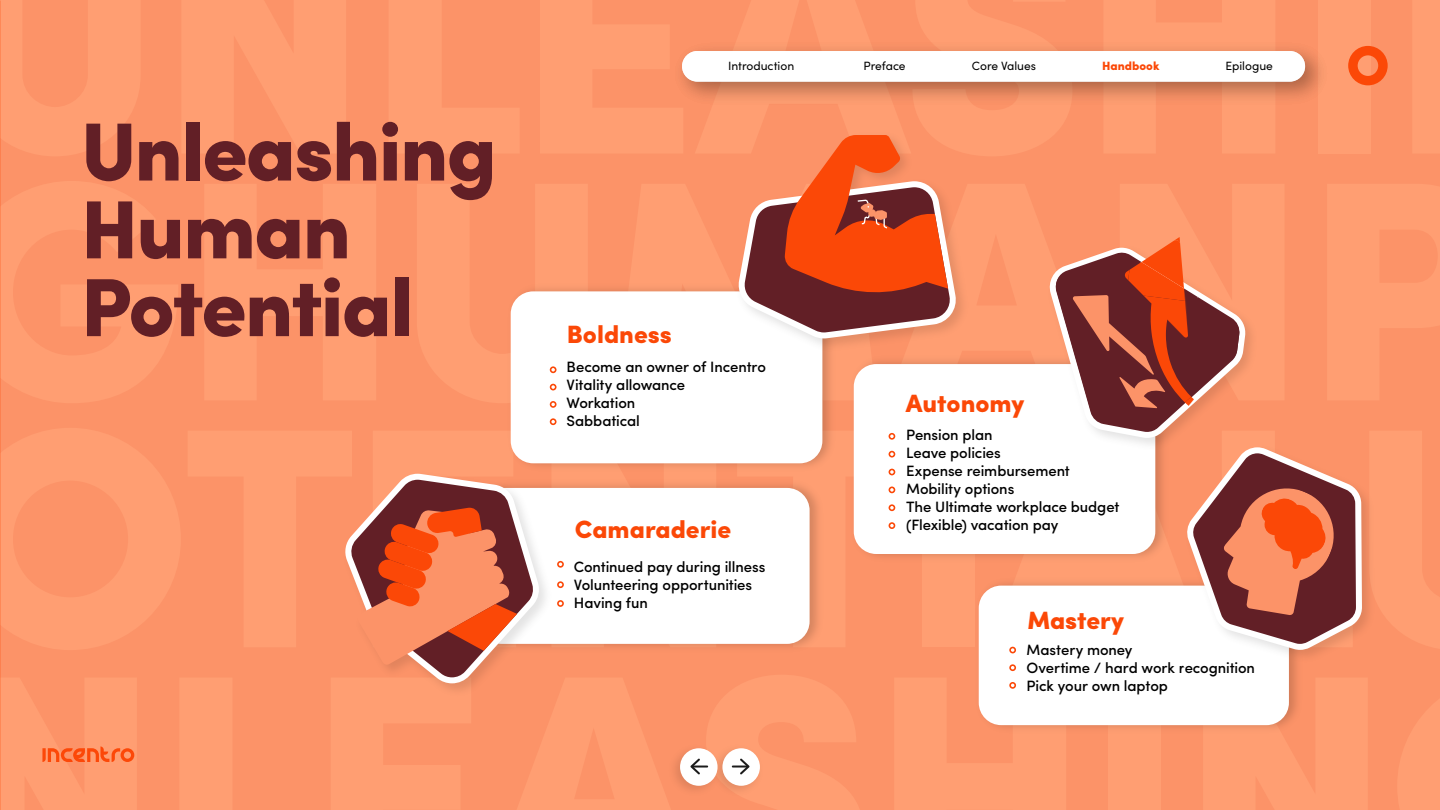
<style>
.page{position:relative;width:1440px;height:810px;background:#fc9368}
.page>*{position:absolute;margin:0;border:0;box-sizing:border-box;transform-origin:0 0}
.t1{font:900 82.57px/77.8px "Sofia Pro";letter-spacing:-.025em;color:#621f26}
.t2{font:900 25.05px "Sofia Pro";color:#fb4807}
.t3{font:500 15px/18px "Sofia Pro";letter-spacing:-.005em;color:#000}
.t4{font:12px "Sofia Pro";color:#000}
.t5{font:900 12px "Sofia Pro";color:#fb4807}
</style>
<div class="page">
<svg style="left:0;top:0;width:1px;height:810px"></svg>
<img style="left:555px;top:485px;width:263px;height:162px">
<div style="left:479px;top:488px;width:331px;height:156px;background:#fff;border-radius:22px"></div>
<img style="left:510px;top:289px;width:320px;height:177px">
<div style="left:511px;top:291px;width:311px;height:172px;background:#fff;border-radius:22px"></div>
<img style="left:853px;top:361px;width:310px;height:196px">
<div style="left:854px;top:364px;width:301px;height:190px;background:#fff;border-radius:22px"></div>
<img style="left:978px;top:583px;width:319px;height:145px">
<div style="left:979px;top:586px;width:310px;height:139px;background:#fff;border-radius:22px"></div>
<svg style="left:557px;top:561px;width:7px;height:7px"></svg>
<svg style="left:557px;top:600px;width:7px;height:7px"></svg>
<svg style="left:557px;top:581px;width:7px;height:7px"></svg>
<svg style="left:550px;top:366px;width:7px;height:7px"></svg>
<svg style="left:550px;top:384px;width:7px;height:6px"></svg>
<svg style="left:550px;top:418px;width:7px;height:7px"></svg>
<svg style="left:550px;top:401px;width:7px;height:7px"></svg>
<svg style="left:889px;top:433px;width:6px;height:7px"></svg>
<svg style="left:889px;top:469px;width:6px;height:6px"></svg>
<svg style="left:889px;top:451px;width:6px;height:7px"></svg>
<svg style="left:889px;top:522px;width:6px;height:7px"></svg>
<svg style="left:889px;top:487px;width:6px;height:6px"></svg>
<svg style="left:889px;top:504px;width:6px;height:7px"></svg>
<svg style="left:1009px;top:647px;width:7px;height:6px"></svg>
<svg style="left:1009px;top:664px;width:7px;height:7px"></svg>
<svg style="left:1009px;top:682px;width:7px;height:7px"></svg>
<img style="left:733px;top:273px;width:229px;height:82px">
<svg style="left:737px;top:135px;width:220px;height:203px"></svg>
<img style="left:1044px;top:324px;width:207px;height:131px">
<svg style="left:1047px;top:237px;width:199px;height:201px"></svg>
<img style="left:415px;top:473px;width:140px;height:217px">
<svg style="left:345px;top:474px;width:195px;height:209px"></svg>
<img style="left:1181px;top:441px;width:188px;height:225px">
<svg style="left:1186px;top:447px;width:176px;height:203px"></svg>
<svg style="left:42px;top:746px;width:92px;height:16px"></svg>
<svg style="left:1348px;top:46px;width:40px;height:39px"></svg>
<img style="left:681px;top:49px;width:640px;height:49px">
<div style="left:682px;top:51px;width:623px;height:31px;background:#fff;border-radius:15px"></div>
<img style="left:725px;top:748px;width:35px;height:42px">
<div style="left:722px;top:748px;width:38px;height:38px;background:#fff;border-radius:50%"></div>
<img style="left:675px;top:748px;width:50px;height:42px">
<div style="left:680px;top:748px;width:38px;height:38px;background:#fff;border-radius:50%"></div>
<svg style="left:732px;top:759px;width:18px;height:16px"></svg>
<svg style="left:690px;top:759px;width:18px;height:16px"></svg>
<h1 class="t1" style="left:81px;top:107px;width:418px">Unleashing<br>Human<br>Potential</h1>
<p class="t4" style="left:728px;top:57px;width:68px">Introduction</p>
<p class="t4" style="left:864px;top:57px;width:44px">Preface</p>
<p class="t4" style="left:972px;top:57px;width:66px">Core Values</p>
<p class="t5" style="left:1102px;top:57px;width:59px">Handbook</p>
<p class="t4" style="left:1226px;top:57px;width:49px">Epilogue</p>
<h2 class="t2" style="left:567px;top:314px;width:107px">Boldness</h2>
<p class="t3" style="left:567px;top:357px;width:201px">Become an owner of Incentro<br>Vitality allowance<br>Workation<br>Sabbatical</p>
<h2 class="t2" style="left:575px;top:510px;width:158px">Camaraderie</h2>
<p class="t3" style="left:574px;top:557px;width:193px">Continued pay during illness<br>Volunteering opportunities<br>Having fun</p>
<h2 class="t2" style="left:906px;top:383px;width:120px">Autonomy</h2>
<p class="t3" style="left:906px;top:425px;width:215px">Pension plan<br>Leave policies<br>Expense reimbursement<br>Mobility options<br>The Ultimate workplace budget (Flexible) vacation pay</p>
<h2 class="t2" style="left:1027px;top:600px;width:98px">Mastery</h2>
<p class="t3" style="left:1027px;top:640px;width:230px">Mastery money<br>Overtime / hard work recognition<br>Pick your own laptop</p>
</div>
